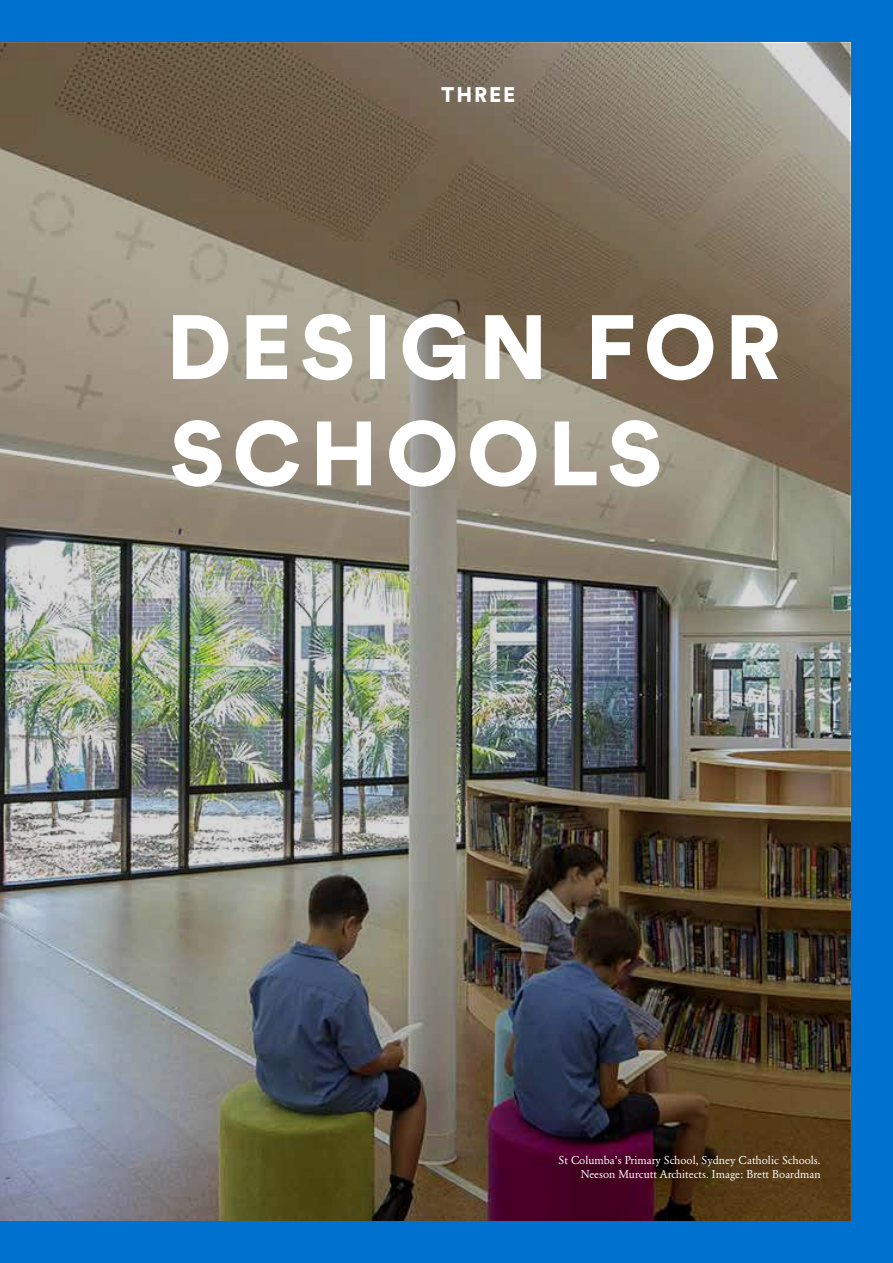
<style>
.page{position:relative;width:893px;height:1263px;background:#0071ce}
.page>*{position:absolute;margin:0;border:0;box-sizing:border-box;transform-origin:0 0}
.t1{font:900 90px/106.4px "Circular Std";letter-spacing:.09em;color:#fff}
.t2{font:900 21px "Circular Std";letter-spacing:.09em;color:#fff}
.t3{font:11.25px/13.5px "Garamond BE";color:#fff;text-align:right}
</style>
<div class="page">
<img style="left:0;top:43px;width:850px;height:1177px">
<h2 class="t2" style="left:441px;top:81px;width:76px">THREE</h2>
<h1 class="t1" style="left:166px;top:292px;width:617px">DESIGN FOR<br>SCHOOLS</h1>
<p class="t3" style="left:559px;top:1154px;width:264px">St Columba’s Primary School, Sydney Catholic Schools.<br>Neeson Murcutt Architects. Image: Brett Boardman</p>
</div>
